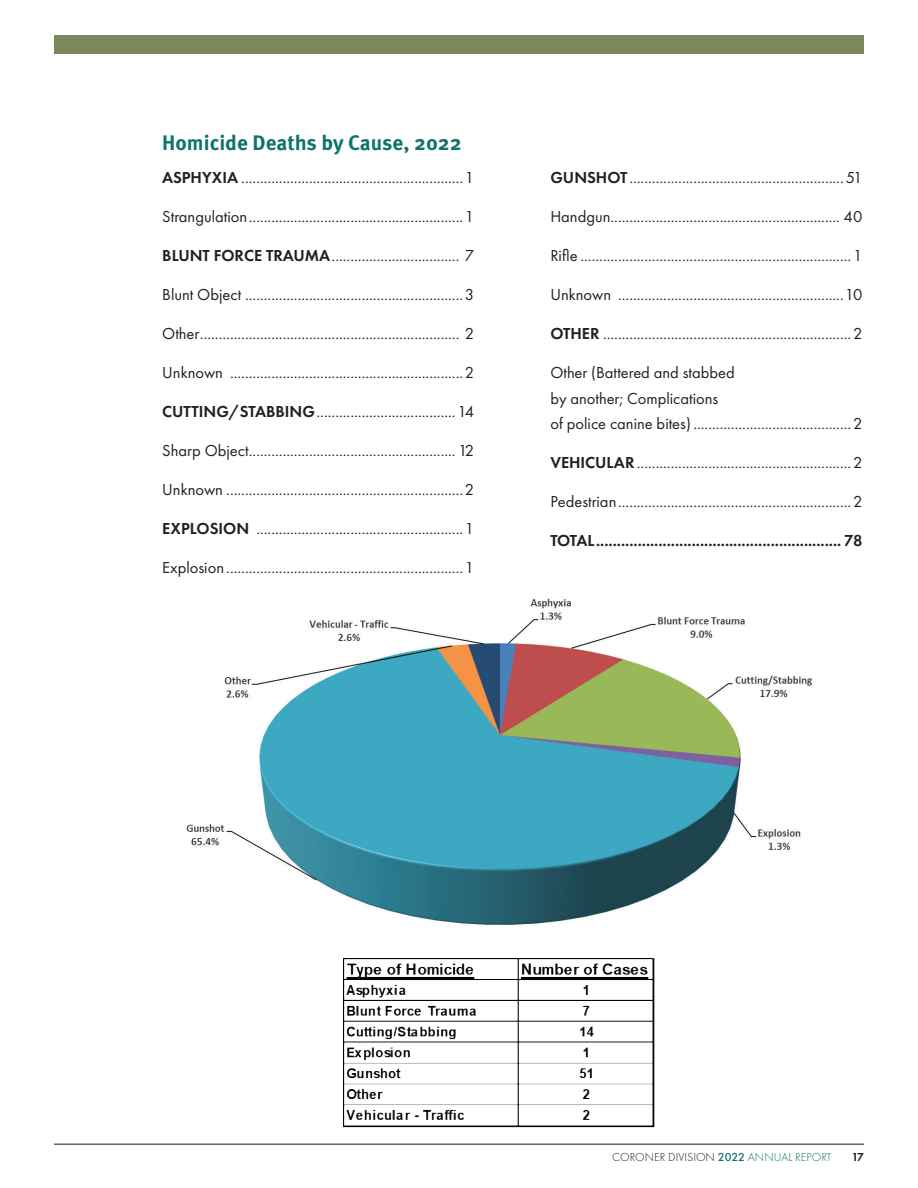
<style>
.page{position:relative;width:918px;height:1188px;background:#fff}
.page>*{position:absolute;margin:0;border:0;box-sizing:border-box;transform-origin:0 0}
.t1{font:700 21px "Meta Pro";color:#0e7368}
.t2{font:16.5px/25.5px "Futura PT";color:#231f20}
.t3{font:600 16.5px "Futura PT";letter-spacing:-.03em;color:#231f20}
.t4{font:300 12px "Futura PT";color:#231f20}
.t5{font:600 12px "Futura PT";color:#231f20}
.s1{font-weight:600}
.s2{font-weight:500;color:#0e7368}
.s3{color:#0e7368}
</style>
<div class="page">
<hr style="left:54px;top:1144px;width:810px;height:1px;background:#02261d">
<div style="left:54px;top:36px;width:810px;height:18px;background:#7b885c"></div>
<img style="left:186px;top:598px;width:627px;height:327px">
<img style="left:343px;top:958px;width:311px;height:170px">
<p class="t1" style="left:162px;top:127px;width:301px">Homicide Deaths by Cause, 2022</p>
<p class="t2" style="left:162px;top:164px;width:313px"><span class="s1">ASPHYXIA</span> ...........................................................1</p>
<p class="t2" style="left:162px;top:203px;width:313px">Strangulation.........................................................1</p>
<p class="t2" style="left:162px;top:242px;width:313px"><span class="s1">BLUNT FORCE TRAUMA</span>.................................. 7</p>
<p class="t2" style="left:162px;top:281px;width:313px">Blunt Object ..........................................................3</p>
<p class="t2" style="left:162px;top:320px;width:313px">Other..................................................................... 2</p>
<p class="t2" style="left:162px;top:359px;width:313px">Unknown ..............................................................2</p>
<p class="t2" style="left:162px;top:398px;width:313px"><span class="s1">CUTTING/STABBING</span>.....................................14</p>
<p class="t2" style="left:162px;top:437px;width:313px">Sharp Object.......................................................12</p>
<p class="t2" style="left:162px;top:476px;width:313px">Unknown ...............................................................2</p>
<p class="t2" style="left:162px;top:515px;width:313px"><span class="s1">EXPLOSION</span> .......................................................1</p>
<p class="t2" style="left:162px;top:554px;width:313px">Explosion ...............................................................1</p>
<p class="t2" style="left:550px;top:165px;width:313px"><span class="s1">GUNSHOT</span> .........................................................51</p>
<p class="t2" style="left:550px;top:204px;width:313px">Handgun............................................................. 40</p>
<p class="t2" style="left:550px;top:243px;width:313px">Rifle ........................................................................1</p>
<p class="t2" style="left:550px;top:282px;width:313px">Unknown ............................................................10</p>
<p class="t2" style="left:550px;top:321px;width:313px"><span class="s1">OTHER</span> ..................................................................2</p>
<p class="t2" style="left:550px;top:360px;width:313px">Other (Battered and stabbed<br>by another; Complications<br>of police canine bites) ..........................................2</p>
<p class="t2" style="left:550px;top:450px;width:313px"><span class="s1">VEHICULAR</span>.........................................................2</p>
<p class="t2" style="left:550px;top:489px;width:313px">Pedestrian..............................................................2</p>
<p class="t3" style="left:550px;top:530px;width:313px">TOTAL........................................................... 78</p>
<p class="t4" style="left:612px;top:1150px;width:221px">CORONER DIVISION <span class="s2">2022</span> <span class="s3">ANNUAL REPORT</span></p>
<p class="t5" style="left:852px;top:1150px;width:14px">17</p>
</div>
